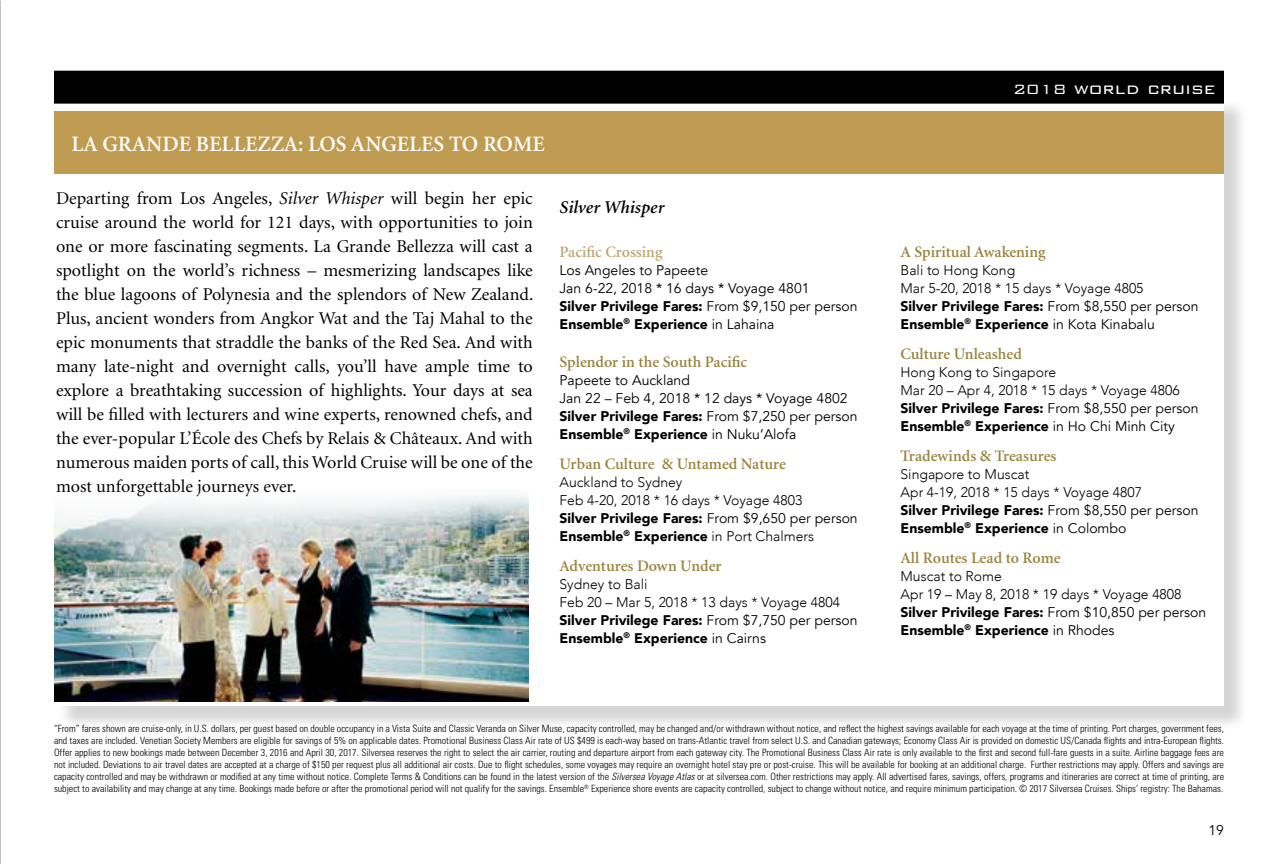
<style>
.page{position:relative;width:1278px;height:864px;background:#fff}
.page>*{position:absolute;margin:0;border:0;box-sizing:border-box;transform-origin:0 0}
.t1{font:600 22px "Minion";color:#fff}
.t2{font:300 20px "Bank Gothic";color:#fff}
.t3{font:18px/24px "Minion";color:#000;text-align:justify}
.t4{font:italic 600 18px "Minion";color:#000}
.t5{font:600 16px "Minion";color:#9b8440}
.t6{font:600 16px "Minion";color:#bfa774}
.t7{font:300 14px/18px "Avenir";color:#000}
.t8{font:14px/18px "Avenir";color:#000}
.t9{font:300 condensed 10px/12px "Univers";color:#000;text-align:justify}
.s1{font-style:italic}
.s2{font-weight:900}
.s3{font-weight:400}
.s4{font-size:18px}
</style>
<div class="page">
<div style="left:57px;top:98px;width:1192px;height:633px;background:#000;opacity:.17"></div>
<div style="left:54px;top:96px;width:1170px;height:610px;background:#fff"></div>
<div style="left:55px;top:72px;width:1168px;height:31px;background:#000"></div>
<div style="left:54px;top:71px;width:1170px;height:33px;border:2px solid #000"></div>
<div style="left:54px;top:111px;width:1170px;height:63px;background:#c09c52"></div>
<img style="left:54px;top:495px;width:475px;height:206px">
<h1 class="t1" style="left:72px;top:132px;width:475px">LA GRANDE BELLEZZA: LOS ANGELES TO ROME</h1>
<p class="t3" style="left:56px;top:187px;width:479px">Departing from Los Angeles, <span class="s1">Silver Whisper</span> will begin her epic cruise around the world for 121 days, with opportunities to join one or more fascinating segments. La Grande Bellezza will cast a spotlight on the world’s richness – mesmerizing landscapes like the blue lagoons of Polynesia and the splendors of New Zealand.<br>Plus, ancient wonders from Angkor Wat and the Taj Mahal to the epic monuments that straddle the banks of the Red Sea. And with many late-night and overnight calls, you’ll have ample time to explore a breathtaking succession of highlights. Your days at sea will be filled with lecturers and wine experts, renowned chefs, and the ever-popular L’École des Chefs by Relais &amp; Châteaux. And with numerous maiden ports of call, this World Cruise will be one of the most unforgettable journeys ever.</p>
<h3 class="t4" style="left:560px;top:198px;width:106px">Silver Whisper</h3>
<h3 class="t6" style="left:560px;top:244px;width:104px">Pacific Crossing</h3>
<h3 class="t8" style="left:560px;top:261px;width:299px">Los Angeles to Papeete<br>Jan 6-22, 2018 * 16 days * Voyage 4801<br><span class="s2">Silver Privilege Fares:</span> From $9,150 per person <span class="s2">Ensemble</span><sup>®</sup> <span class="s2">Experience</span> in Lahaina</h3>
<h3 class="t5" style="left:560px;top:354px;width:189px">Splendor in the South Pacific</h3>
<h3 class="t8" style="left:560px;top:371px;width:299px">Papeete to Auckland<br>Jan 22 – Feb 4, 2018 * 12 days * Voyage 4802<br><span class="s2">Silver Privilege Fares:</span> From $7,250 per person <span class="s2">Ensemble</span><sup>®</sup> <span class="s2">Experience</span> in Nuku’Alofa</h3>
<h3 class="t5" style="left:560px;top:456px;width:228px">Urban Culture &amp; Untamed Nature</h3>
<h3 class="t7" style="left:560px;top:473px;width:300px">Auckland to Sydney<br>Feb 4-20, 2018 * 16 days * Voyage 4803<br><span class="s2">Silver Privilege Fares:</span> <span class="s3">From $9,650 per person </span><span class="s2">Ensemble</span><sup>®</sup> <span class="s2">Experience</span> in Port Chalmers</h3>
<h3 class="t5" style="left:560px;top:558px;width:164px">Adventures Down Under</h3>
<h3 class="t7" style="left:560px;top:575px;width:299px">Sydney to Bali<br>Feb 20 – Mar 5, 2018 * 13 days * Voyage 4804<br><span class="s2">Silver Privilege Fares:</span> <span class="s3">From $7,750 per person </span><span class="s2">Ensemble</span><sup>®</sup> <span class="s2">Experience</span> <span class="s3">in Cairns</span></h3>
<h2 class="t2" style="left:1013px;top:74px;width:204px"><span class="s4">2018</span> world cruise</h2>
<h3 class="t5" style="left:901px;top:244px;width:147px">A Spiritual Awakening</h3>
<h3 class="t7" style="left:901px;top:261px;width:299px">Bali to Hong Kong<br>Mar 5-20, 2018 * 15 days * Voyage 4805<br><span class="s2">Silver Privilege Fares:</span> <span class="s3">From $8,550 per person </span><span class="s2">Ensemble</span><sup>®</sup> <span class="s2">Experience</span> <span class="s3">in Kota Kinabalu</span></h3>
<h3 class="t5" style="left:901px;top:346px;width:123px">Culture Unleashed</h3>
<h3 class="t7" style="left:901px;top:363px;width:299px">Hong Kong to Singapore<br>Mar 20 – Apr 4, 2018 * 15 days * Voyage 4806<br><span class="s2">Silver Privilege Fares:</span> <span class="s3">From $8,550 per person </span><span class="s2">Ensemble</span><sup>®</sup> <span class="s2">Experience</span> <span class="s3">in Ho Chi Minh City</span></h3>
<h3 class="t5" style="left:901px;top:448px;width:157px">Tradewinds &amp; Treasures</h3>
<h3 class="t7" style="left:901px;top:465px;width:299px">Singapore to Muscat<br>Apr 4-19, 2018 * 15 days * Voyage 4807<br><span class="s2">Silver Privilege Fares:</span> <span class="s3">From $8,550 per person </span><span class="s2">Ensemble</span><sup>®</sup> <span class="s2">Experience</span> <span class="s3">in Colombo</span></h3>
<h3 class="t5" style="left:901px;top:550px;width:162px">All Routes Lead to Rome</h3>
<h3 class="t7" style="left:901px;top:567px;width:307px">Muscat to Rome<br>Apr 19 – May 8, 2018 * 19 days * Voyage 4808<br><span class="s2">Silver Privilege Fares:</span> <span class="s3">From $10,850 per person </span><span class="s2">Ensemble</span><sup>®</sup> <span class="s2">Experience</span> <span class="s3">in Rhodes</span></h3>
<p class="t9" style="left:54px;top:722px;width:1172px">“From” fares shown are cruise-only, in U.S. dollars, per guest based on double occupancy in a Vista Suite and Classic Veranda on Silver Muse, capacity controlled, may be changed and/or withdrawn without notice, and reflect the highest savings available for each voyage at the time of printing. Port charges, government fees, and taxes are included. Venetian Society Members are eligible for savings of 5% on applicable dates. Promotional Business Class Air rate of US $499 is each-way based on trans-Atlantic travel from select U.S. and Canadian gateways; Economy Class Air is provided on domestic US/Canada flights and intra-European flights.<br>Offer applies to new bookings made between December 3, 2016 and April 30, 2017. Silversea reserves the right to select the air carrier, routing and departure airport from each gateway city. The Promotional Business Class Air rate is only available to the first and second full-fare guests in a suite. Airline baggage fees are not included. Deviations to air travel dates are accepted at a charge of $150 per request plus all additional air costs. Due to flight schedules, some voyages may require an overnight hotel stay pre or post-cruise. This will be available for booking at an additional charge. Further restrictions may apply. Offers and savings are capacity controlled and may be withdrawn or modified at any time without notice. Complete Terms &amp; Conditions can be found in the latest version of the <span class="s1">Silversea Voyage Atlas</span> or at silversea.com. Other restrictions may apply. All advertised fares, savings, offers, programs and itineraries are correct at time of printing, are subject to availability and may change at any time. Bookings made before or after the promotional period will not qualify for the savings. Ensemble<sup>®</sup> Experience shore events are capacity controlled, subject to change without notice, and require minimum participation. © 2017 Silversea Cruises. Ships’ registry: The Bahamas.</p>
<h3 class="t8" style="left:1208px;top:821px;width:17px">19</h3>
</div>
